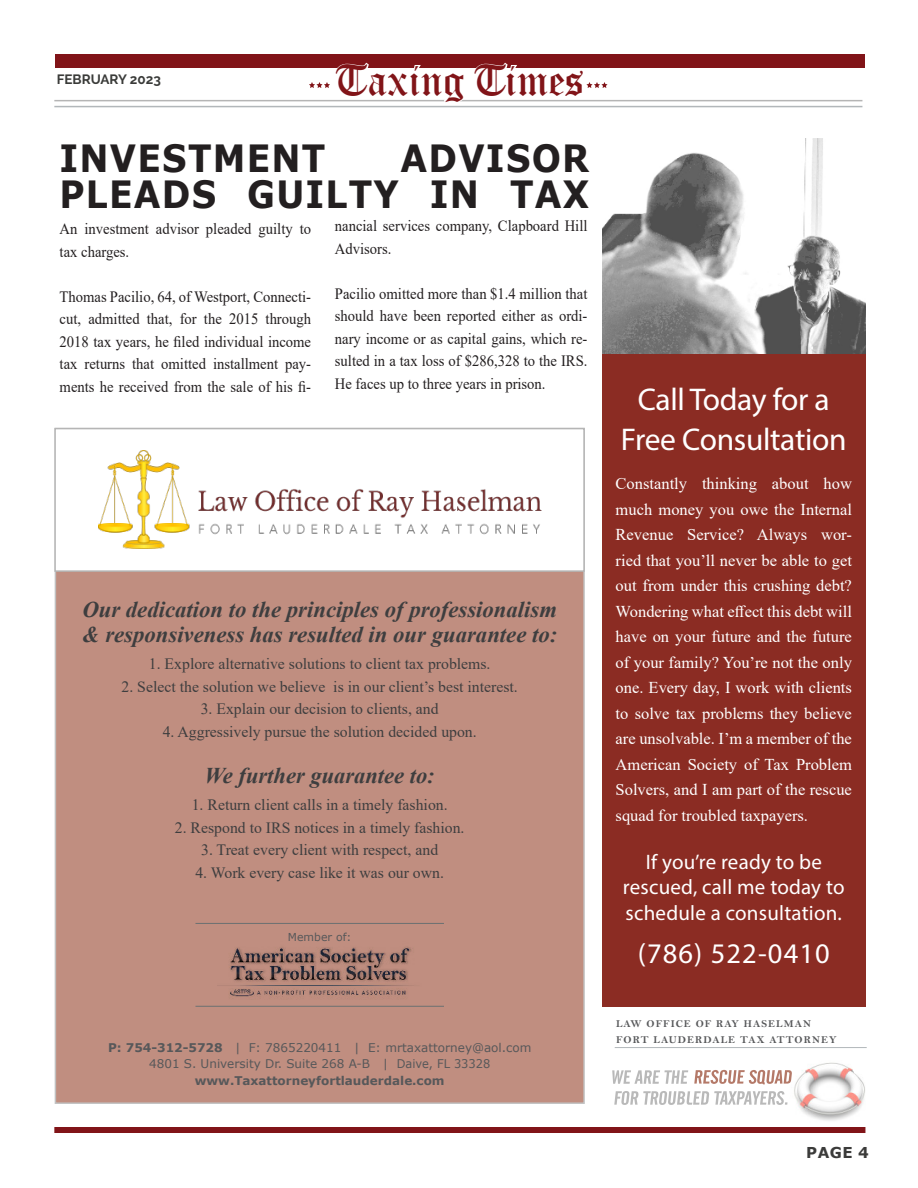
<style>
.page{position:relative;width:918px;height:1188px;background:#fff}
.page>*{position:absolute;margin:0;border:0;box-sizing:border-box;transform-origin:0 0}
.t1{font:42.45px "Old English Text";color:#811418}
.t2{font:700 37.5px/36px "Verdana";letter-spacing:.035em;color:#231f20;text-align:right;scale:.92 1}
.t3{font:31.5px/40.5px "Myriad Pro";letter-spacing:-.01em;color:#fff;text-align:center}
.t4{font:28.5px "Myriad Pro";letter-spacing:.04em;color:#fff}
.t5{font:italic 700 22.5px/25.5px "Times New Roman";color:#3e3e3f}
.t6{font:21px/25.5px "Myriad Pro";letter-spacing:.01em;color:#fff;text-align:center}
.t7{font:16.5px/25.5px "Times New Roman";color:#fff;text-align:justify}
.t8{font:15.75px/22.5px "Times New Roman";color:#231f20;scale:.93 1}
.t9{font:15.75px "Times New Roman";color:#3e3e3f}
.t10{font:700 15px "Verdana";color:#3b3b3a}
.t11{font:700 13.5px "Raleway";color:#3a3b39}
.t12{font:12px/16.5px "Verdana";color:#57585a;text-align:center}
.t13{font:700 12px "Verdana";color:#57585a}
.t14{font:10.95px "Verdana";color:#57585a}
.t15{font:10.5px/16.2px "Bell MT Bold";letter-spacing:.1em;color:#57585a}
.s1{font-weight:700}
</style>
<div class="page">
<img style="left:794px;top:1062px;width:72px;height:66px">
<svg style="left:694px;top:1070px;width:98px;height:14px"></svg>
<svg style="left:612px;top:1070px;width:76px;height:14px"></svg>
<svg style="left:614px;top:1091px;width:174px;height:14px"></svg>
<div style="left:55px;top:429px;width:529px;height:674px;background:#c08e80"></div>
<hr style="left:615px;top:1047px;width:252px;height:1px;background:#b2b7ba">
<hr style="left:54px;top:100px;width:808px;height:1px;background:#b5b5b5">
<hr style="left:54px;top:106px;width:808px;height:1px;background:#b2b7ba">
<div style="left:54px;top:1127px;width:811px;height:6px;background:#811418"></div>
<div style="left:55px;top:54px;width:809px;height:13px;background:#811418"></div>
<svg style="left:309px;top:82px;width:21px;height:6px"></svg>
<svg style="left:586px;top:82px;width:22px;height:6px"></svg>
<img style="left:218px;top:947px;width:194px;height:50px">
<hr style="left:195px;top:923px;width:249px;height:1px;background:#6b7171">
<hr style="left:195px;top:1006px;width:249px;height:1px;background:#6b7171">
<div style="left:55px;top:429px;width:529px;height:142px;background:#fff"></div>
<div style="left:54px;top:428px;width:531px;height:144px;border:2px solid #b5b5b5"></div>
<div style="left:602px;top:354px;width:263px;height:653px;background:#8b2c23"></div>
<img style="left:602px;top:138px;width:263px;height:216px">
<img style="left:99px;top:451px;width:442px;height:98px">
<p class="t11" style="left:57px;top:75px;width:106px">FEBRUARY 2023</p>
<h1 class="t1" style="left:334px;top:65px;width:251px">Taxing Times</h1>
<h2 class="t2" style="left:59px;top:144px;width:577px">ADVISOR<br>PLEADS GUILTY IN TAX</h2>
<p class="t8" style="left:60px;top:217px;width:272px">An investment advisor pleaded guilty to tax charges.</p>
<p class="t8" style="left:60px;top:285px;width:272px;text-align:justify">Thomas Pacilio, 64, of Westport, Connecti&shy;cut, admitted that, for the 2015 through 2018 tax years, he filed individual income tax returns that omitted installment pay&shy;ments he received from the sale of his fi-</p>
<h2 class="t2" style="left:59px;top:144px;width:291px">INVESTMENT</h2>
<p class="t8" style="left:335px;top:214px;width:273px">nancial services company, Clapboard Hill<br>Advisors.</p>
<p class="t8" style="left:335px;top:282px;width:273px;text-align:justify">Pacilio omitted more than $1.4 million that should have been reported either as ordi&shy;nary income or as capital gains, which re&shy;sulted in a tax loss of $286,328 to the IRS.<br>He faces up to three years in prison.</p>
<h3 class="t5" style="left:82px;top:599px;width:477px">Our dedication to the principles of professionalism &amp; responsiveness has resulted in our guarantee to:</h3>
<p class="t9" style="left:149px;top:653px;width:343px">1. Explore alternative solutions to client tax problems.</p>
<p class="t9" style="left:122px;top:675px;width:398px">2. Select the solution we believe is in our client’s best interest.</p>
<p class="t9" style="left:201px;top:698px;width:239px">3. Explain our decision to clients, and</p>
<p class="t9" style="left:163px;top:720px;width:316px">4. Aggressively pursue the solution decided upon.</p>
<h3 class="t5" style="left:205px;top:765px;width:232px">We further guarantee to:</h3>
<p class="t9" style="left:192px;top:794px;width:257px">1. Return client calls in a timely fashion.</p>
<p class="t9" style="left:175px;top:816px;width:291px">2. Respond to IRS notices in a timely fashion.</p>
<p class="t9" style="left:201px;top:839px;width:239px">3. Treat every client with respect, and</p>
<p class="t9" style="left:195px;top:861px;width:250px">4. Work every case like it was our own.</p>
<p class="t14" style="left:288px;top:933px;width:65px">Member of:</p>
<p class="t12" style="left:108px;top:1040px;width:425px"><span class="s1">P: 754-312-5728</span> | F: 7865220411 | E: mrtaxattorney@aol.com<br>4801 S. University Dr. Suite 268 A-B | Daive, FL 33328</p>
<p class="t13" style="left:195px;top:1075px;width:251px">www.Taxattorneyfortlauderdale.com</p>
<h3 class="t3" style="left:621px;top:381px;width:227px">Call Today for a<br>Free Consultation</h3>
<p class="t7" style="left:616px;top:470px;width:238px">Constantly thinking about how much money you owe the Internal Revenue Service? Always wor&shy;ried that you’ll never be able to get out from under this crushing debt?<br>Wondering what effect this debt will have on your future and the future of your family? You’re not the only one. Every day, I work with clients to solve tax problems they believe are unsolvable. I’m a member of the American Society of Tax Problem Solvers, and I am part of the rescue squad for troubled taxpayers.</p>
<h3 class="t6" style="left:623px;top:851px;width:223px">If you’re ready to be rescued, call me today to schedule a consultation.</h3>
<h3 class="t4" style="left:638px;top:943px;width:194px">(786) 522-0410</h3>
<p class="t15" style="left:616px;top:1015px;width:222px">LAW OFFICE OF RAY HASELMAN<br>FORT LAUDERDALE TAX ATTORNEY</p>
<p class="t10" style="left:806px;top:1147px;width:64px">PAGE 4</p>
</div>
